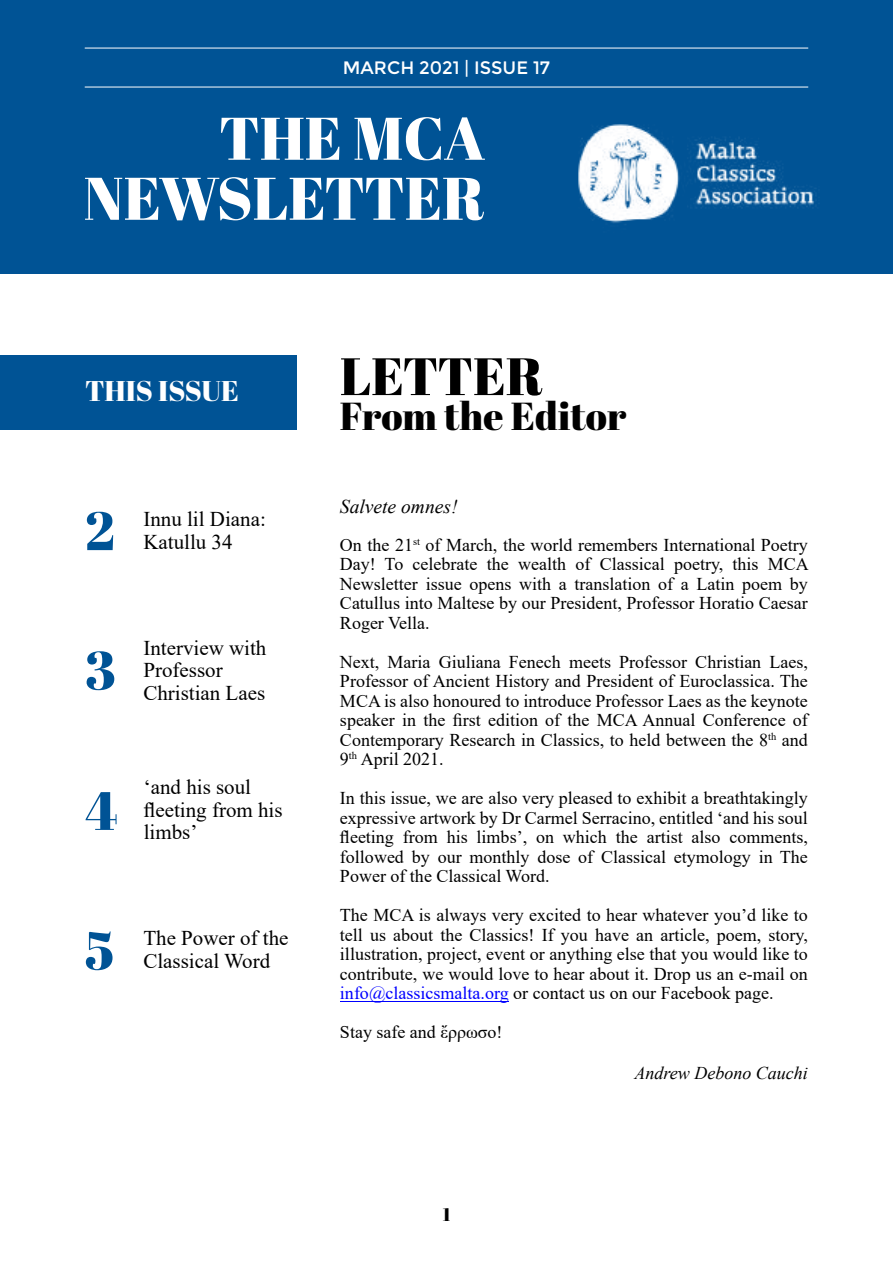
<style>
.page{position:relative;width:893px;height:1263px;background:#fff}
.page>*{position:absolute;margin:0;border:0;box-sizing:border-box;transform-origin:0 0}
.t1{font:60px/60px "Abril Fatface";color:#fff;text-align:right}
.t2{font:54px "Abril Fatface";color:#005395}
.t3{font:52.5px "Abril Fatface";color:#000}
.t4{font:39px "Abril Fatface";color:#000}
.t5{font:28.5px "Abril Fatface";color:#fff}
.t6{font:21px/22.5px "Times New Roman";color:#000}
.t7{font:italic 19.5px "Times New Roman";color:#000}
.t8{font:18px/19.5px "Times New Roman";color:#000;text-align:justify}
.t9{font:italic 18px "Times New Roman";color:#000}
.t10{font:18px "Montserrat";color:#fff}
.t11{font:18px "Abril Fatface";color:#000}
.s1{color:#00f}
</style>
<div class="page">
<div style="left:0;top:0;width:893px;height:273px;background:#005395"></div>
<hr style="left:85px;top:48px;width:723px;height:1px;background:#fff">
<hr style="left:85px;top:87px;width:723px;height:1px;background:#fff">
<hr style="left:340px;top:1001px;width:169px;height:1px;background:#00f">
<div style="left:0;top:356px;width:297px;height:74px;background:#005395"></div>
<img style="left:531px;top:86px;width:285px;height:139px">
<p class="t10" style="left:343px;top:57px;width:209px">MARCH 2021 | ISSUE 17</p>
<h1 class="t1" style="left:84px;top:107px;width:403px">THE MCA<br>NEWSLETTER</h1>
<h3 class="t5" style="left:85px;top:371px;width:155px">THIS ISSUE</h3>
<h2 class="t2" style="left:85px;top:493px;width:31px">2</h2>
<p class="t6" style="left:143px;top:510px;width:124px">Innu lil Diana:<br>Katullu 34</p>
<h2 class="t2" style="left:85px;top:632px;width:32px">3</h2>
<p class="t6" style="left:143px;top:638px;width:125px">Interview with<br>Professor<br>Christian Laes</p>
<h2 class="t2" style="left:85px;top:773px;width:34px">4</h2>
<p class="t6" style="left:144px;top:778px;width:140px">‘and his soul fleeting from his</p>
<p class="t6" style="left:144px;top:823px;width:55px">limbs’</p>
<h2 class="t2" style="left:85px;top:912px;width:31px">5</h2>
<p class="t6" style="left:143px;top:929px;width:147px">The Power of the</p>
<p class="t6" style="left:143px;top:952px;width:128px">Classical Word</p>
<h3 class="t3" style="left:340px;top:339px;width:205px">LETTER</h3>
<h3 class="t4" style="left:340px;top:389px;width:288px">From the Editor</h3>
<p class="t7" style="left:340px;top:500px;width:119px">Salvete omnes!</p>
<p class="t8" style="left:340px;top:537px;width:470px">On the 21<sup>st</sup> of March, the world remembers International Poetry Day! To celebrate the wealth of Classical poetry, this MCA Newsletter issue opens with a translation of a Latin poem by Catullus into Maltese by our President, Professor Horatio Caesar Roger Vella.</p>
<p class="t8" style="left:340px;top:654px;width:469px">Next, Maria Giuliana Fenech meets Professor Christian Laes, Professor of Ancient History and President of Euroclassica. The MCA is also honoured to introduce Professor Laes as the keynote speaker in the first edition of the MCA Annual Conference of Contemporary Research in Classics, to held between the 8<sup>th</sup> and 9<sup>th</sup> April 2021.</p>
<p class="t8" style="left:340px;top:790px;width:469px">In this issue, we are also very pleased to exhibit a breathtakingly expressive artwork by Dr Carmel Serracino, entitled ‘and his soul fleeting from his limbs’, on which the artist also comments, followed by our monthly dose of Classical etymology in The Power of the Classical Word.</p>
<p class="t8" style="left:340px;top:907px;width:469px">The MCA is always very excited to hear whatever you’d like to tell us about the Classics! If you have an article, poem, story, illustration, project, event or anything else that you would like to contribute, we would love to hear about it. Drop us an e-mail on <span class="s1">info@classicsmalta.org</span> or contact us on our Facebook page.</p>
<p class="t8" style="left:340px;top:1024px;width:164px">Stay safe and ἔρρωσο!</p>
<p class="t9" style="left:635px;top:1066px;width:175px">Andrew Debono Cauchi</p>
<p class="t11" style="left:443px;top:1202px;width:9px">1</p>
</div>
